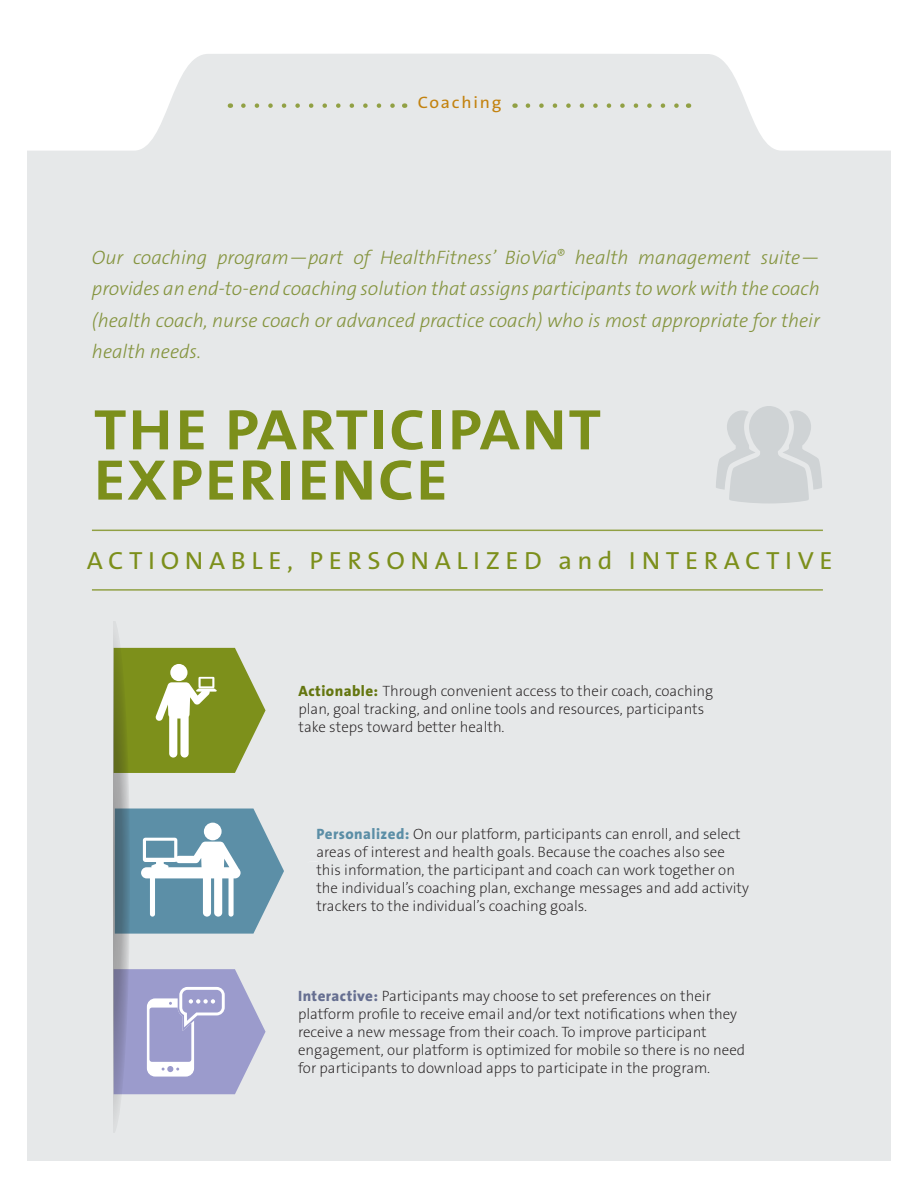
<style>
.page{position:relative;width:918px;height:1188px;background:#fff}
.page>*{position:absolute;margin:0;border:0;box-sizing:border-box;transform-origin:0 0}
.t1{font:700 57.75px/50.2px "The Sans B W7";letter-spacing:.03em;color:#7c8f1b;scale:1.11 1}
.t2{font:24.9px "The Sans B W5 Plain";letter-spacing:.215em;color:#7c8f1b;scale:1.05 1}
.t3{font:italic 300 19.5px/31.5px "The Sans B W3";color:#93a243;text-align:justify}
.t4{font:16.65px "The Sans B W5 Plain";letter-spacing:.1em;color:#c3820f;scale:1.06 1}
.t5{font:200 15px/18px "The Sans B W2";color:#231f20}
.s1{font-family:"The Sans B W8";font-weight:800;color:#64760f}
.s2{font-family:"The Sans B W8";font-weight:800;color:#5b8ea6}
.s3{font-family:"The Sans B W8";font-weight:800;color:#666f91}
</style>
<div class="page">
<div style="left:27px;top:27px;width:864px;height:1134px;background:#e6e8e9"></div>
<svg style="left:27px;top:27px;width:864px;height:124px"></svg>
<hr style="left:92px;top:530px;width:731px;height:1px;background:#7c8f1b">
<hr style="left:92px;top:589px;width:731px;height:2px;background:#7c8f1b">
<svg style="left:716px;top:406px;width:106px;height:97px"></svg>
<svg style="left:114px;top:628px;width:25px;height:498px"></svg>
<svg style="left:114px;top:648px;width:152px;height:125px;background:#93a247"></svg>
<svg style="left:115px;top:809px;width:169px;height:125px;background:#82a7b8"></svg>
<div style="left:204px;top:823px;width:18px;height:17px;background:#fff;border-radius:50%"></div>
<svg style="left:114px;top:969px;width:152px;height:125px;background:#a7a7cf"></svg>
<p class="t4" style="left:418px;top:92px;width:80px">Coaching</p>
<p class="t3" style="left:92px;top:242px;width:729px">Our coaching program—part of HealthFitness’ BioVia<sup>®</sup> health management suite— provides an end-to-end coaching solution that assigns participants to work with the coach (health coach, nurse coach or advanced practice coach) who is most appropriate for their health needs.</p>
<h1 class="t1" style="left:94px;top:405px;width:459px">THE PARTICIPANT<br>EXPERIENCE</h1>
<h2 class="t2" style="left:87px;top:544px;width:712px">ACTIONABLE, PERSONALIZED and INTERACTIVE</h2>
<p class="t5" style="left:298px;top:682px;width:416px"><span class="s1">Actionable:</span> Through convenient access to their coach, coaching plan, goal tracking, and online tools and resources, participants take steps toward better health.</p>
<p class="t5" style="left:316px;top:825px;width:434px"><span class="s2">Personalized:</span> On our platform, participants can enroll, and select areas of interest and health goals. Because the coaches also see this information, the participant and coach can work together on the individual’s coaching plan, exchange messages and add activity trackers to the individual’s coaching goals.</p>
<p class="t5" style="left:298px;top:987px;width:449px"><span class="s3">Interactive:</span> Participants may choose to set preferences on their platform profile to receive email and/or text notifications when they receive a new message from their coach. To improve participant engagement, our platform is optimized for mobile so there is no need for participants to download apps to participate in the program.</p>
</div>
